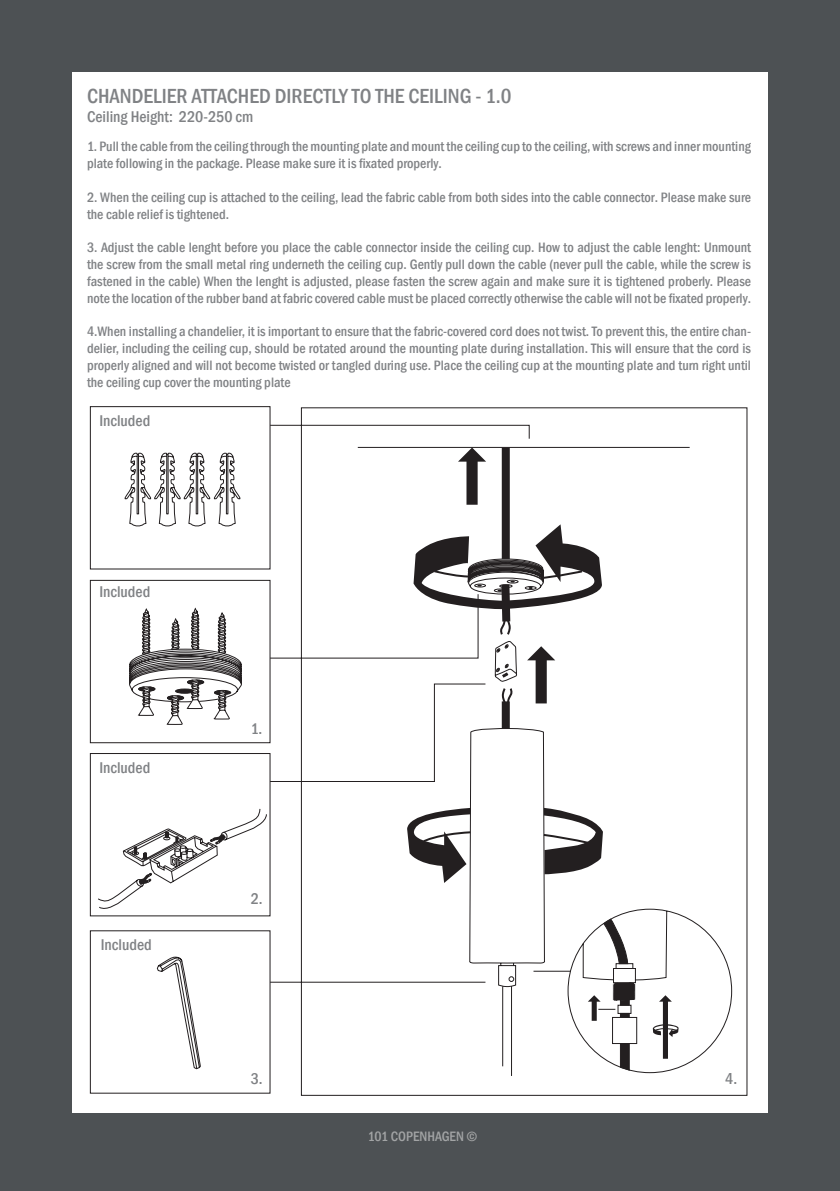
<style>
.page{position:relative;width:840px;height:1191px;background:#fff}
.page>*{position:absolute;margin:0;border:0;box-sizing:border-box;transform-origin:0 0}
.t1{font:500 condensed 21px "Franklin Gothic";color:#808285}
.t2{font:500 condensed 16px "Franklin Gothic";color:#808285}
.t3{font:500 condensed 14px/16.8px "Franklin Gothic";color:#808285}
.t4{font:500 condensed 14px "Franklin Gothic";color:#a2a4a5}
</style>
<div class="page">
<div style="left:0;top:0;width:839px;height:1191px;background:#4d5154"></div>
<div style="left:72px;top:72px;width:695px;height:1040px;background:#fff"></div>
<svg style="left:89px;top:406px;width:182px;height:688px"></svg>
<svg style="left:97px;top:808px;width:170px;height:103px"></svg>
<svg style="left:269px;top:407px;width:478px;height:689px"></svg>
<svg style="left:566px;top:908px;width:166px;height:165px"></svg>
<hr style="left:533px;top:970px;width:37px;height:1px;background:#231f20">
<h1 class="t1" style="left:87px;top:82px;width:426px">CHANDELIER ATTACHED DIRECTLY TO THE CEILING - 1.0</h1>
<p class="t2" style="left:87px;top:107px;width:168px">Ceiling Height: 220-250 cm</p>
<p class="t3" style="left:87px;top:138px;width:665px">1. Pull the cable from the ceiling through the mounting plate and mount the ceiling cup to the ceiling, with screws and inner mounting plate following in the package. Please make sure it is fixated properly.</p>
<p class="t3" style="left:87px;top:188px;width:665px">2. When the ceiling cup is attached to the ceiling, lead the fabric cable from both sides into the cable connector. Please make sure the cable relief is tightened.</p>
<p class="t3" style="left:87px;top:239px;width:665px;text-align:justify">3. Adjust the cable lenght before you place the cable connector inside the ceiling cup. How to adjust the cable lenght: Unmount the screw from the small metal ring underneth the ceiling cup. Gently pull down the cable (never pull the cable, while the screw is fastened in the cable) When the lenght is adjusted, please fasten the screw again and make sure it is tightened proberly. Please note the location of the rubber band at fabric covered cable must be placed correctly otherwise the cable will not be fixated properly.</p>
<p class="t3" style="left:87px;top:323px;width:665px;text-align:justify">4.When installing a chandelier, it is important to ensure that the fabric-covered cord does not twist. To prevent this, the entire chan&shy;delier, including the ceiling cup, should be rotated around the mounting plate during installation. This will ensure that the cord is properly aligned and will not become twisted or tangled during use. Place the ceiling cup at the mounting plate and turn right until the ceiling cup cover the mounting plate</p>
<p class="t2" style="left:99px;top:410px;width:52px">Included</p>
<p class="t2" style="left:99px;top:581px;width:52px">Included</p>
<p class="t2" style="left:99px;top:757px;width:52px">Included</p>
<p class="t2" style="left:101px;top:934px;width:52px">Included</p>
<p class="t2" style="left:250px;top:718px;width:13px">1.</p>
<p class="t2" style="left:250px;top:888px;width:14px">2.</p>
<p class="t2" style="left:250px;top:1068px;width:14px">3.</p>
<p class="t2" style="left:724px;top:1068px;width:13px">4.</p>
<p class="t4" style="left:367px;top:1126px;width:111px">101 COPENHAGEN ©</p>
</div>
